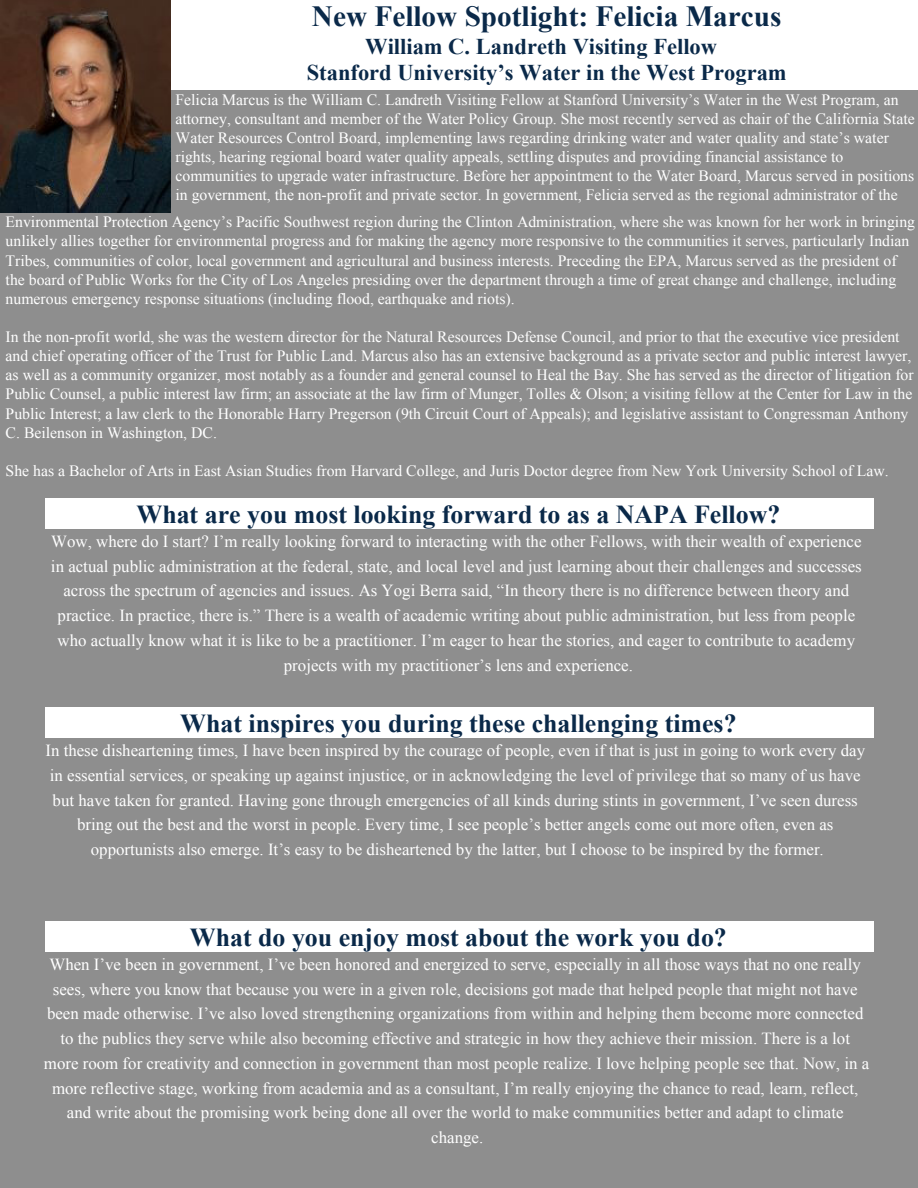
<style>
.page{position:relative;width:918px;height:1188px;background:#8e8e8e}
.page>*{position:absolute;margin:0;border:0;box-sizing:border-box;transform-origin:0 0}
.t1{font:700 29.25px "Times New Roman";color:#0a2949}
.t2{font:700 25.8px "Times New Roman";color:#0a2949}
.t3{font:700 22.5px/25.8px "Times New Roman";color:#0a2949;text-align:center}
.t4{font:16.8px/24.8px "Times New Roman";color:#fff;text-align:center}
.t5{font:15.75px/19.2px "Times New Roman";color:#fff}
</style>
<div class="page">
<div style="left:0;top:0;width:918px;height:90px;background:#fff"></div>
<div style="left:45px;top:498px;width:828px;height:31px;background:#fff"></div>
<div style="left:45px;top:708px;width:828px;height:30px;background:#fff"></div>
<div style="left:45px;top:921px;width:828px;height:31px;background:#fff"></div>
<img style="left:0;top:0;width:171px;height:213px">
<h1 class="t1" style="left:312px;top:-4px;width:471px">New Fellow Spotlight: Felicia Marcus</h1>
<h3 class="t3" style="left:307px;top:33px;width:481px">William C. Landreth Visiting Fellow<br>Stanford University’s Water in the West Program</h3>
<p class="t5" style="left:176px;top:90px;width:741px">Felicia Marcus is the William C. Landreth Visiting Fellow at Stanford University’s Water in the West Program, an attorney, consultant and member of the Water Policy Group. She most recently served as chair of the California State Water Resources Control Board, implementing laws regarding drinking water and water quality and state’s water rights, hearing regional board water quality appeals, settling disputes and providing financial assistance to communities to upgrade water infrastructure. Before her appointment to the Water Board, Marcus served in positions in government, the non-profit and private sector. In government, Felicia served as the regional administrator of the</p>
<p class="t5" style="left:6px;top:212px;width:911px">Environmental Protection Agency’s Pacific Southwest region during the Clinton Administration, where she was known for her work in bringing unlikely allies together for environmental progress and for making the agency more responsive to the communities it serves, particularly Indian Tribes, communities of color, local government and agricultural and business interests. Preceding the EPA, Marcus served as the president of the board of Public Works for the City of Los Angeles presiding over the department through a time of great change and challenge, including numerous emergency response situations (including flood, earthquake and riots).</p>
<p class="t5" style="left:6px;top:327px;width:910px">In the non-profit world, she was the western director for the Natural Resources Defense Council, and prior to that the executive vice president and chief operating officer of the Trust for Public Land. Marcus also has an extensive background as a private sector and public interest lawyer, as well as a community organizer, most notably as a founder and general counsel to Heal the Bay. She has served as the director of litigation for Public Counsel, a public interest law firm; an associate at the law firm of Munger, Tolles &amp; Olson; a visiting fellow at the Center for Law in the Public Interest; a law clerk to the Honorable Harry Pregerson (9th Circuit Court of Appeals); and legislative assistant to Congressman Anthony C. Beilenson in Washington, DC.</p>
<p class="t5" style="left:6px;top:461px;width:885px">She has a Bachelor of Arts in East Asian Studies from Harvard College, and Juris Doctor degree from New York University School of Law.</p>
<h2 class="t2" style="left:136px;top:497px;width:645px">What are you most looking forward to as a NAPA Fellow?</h2>
<p class="t4" style="left:51px;top:528px;width:812px">Wow, where do I start? I’m really looking forward to interacting with the other Fellows, with their wealth of experience in actual public administration at the federal, state, and local level and just learning about their challenges and successes across the spectrum of agencies and issues. As Yogi Berra said, “In theory there is no difference between theory and practice. In practice, there is.” There is a wealth of academic writing about public administration, but less from people who actually know what it is like to be a practitioner. I’m eager to hear the stories, and eager to contribute to academy projects with my practitioner’s lens and experience.</p>
<h2 class="t2" style="left:180px;top:706px;width:558px">What inspires you during these challenging times?</h2>
<p class="t4" style="left:45px;top:738px;width:821px">In these disheartening times, I have been inspired by the courage of people, even if that is just in going to work every day in essential services, or speaking up against injustice, or in acknowledging the level of privilege that so many of us have but have taken for granted. Having gone through emergencies of all kinds during stints in government, I’ve seen duress bring out the best and the worst in people. Every time, I see people’s better angels come out more often, even as opportunists also emerge. It’s easy to be disheartened by the latter, but I choose to be inspired by the former.</p>
<h2 class="t2" style="left:190px;top:920px;width:538px">What do you enjoy most about the work you do?</h2>
<p class="t4" style="left:44px;top:951px;width:827px">When I’ve been in government, I’ve been honored and energized to serve, especially in all those ways that no one really sees, where you know that because you were in a given role, decisions got made that helped people that might not have been made otherwise. I’ve also loved strengthening organizations from within and helping them become more connected to the publics they serve while also becoming effective and strategic in how they achieve their mission. There is a lot more room for creativity and connection in government than most people realize. I love helping people see that. Now, in a more reflective stage, working from academia and as a consultant, I’m really enjoying the chance to read, learn, reflect, and write about the promising work being done all over the world to make communities better and adapt to climate change.</p>
</div>
